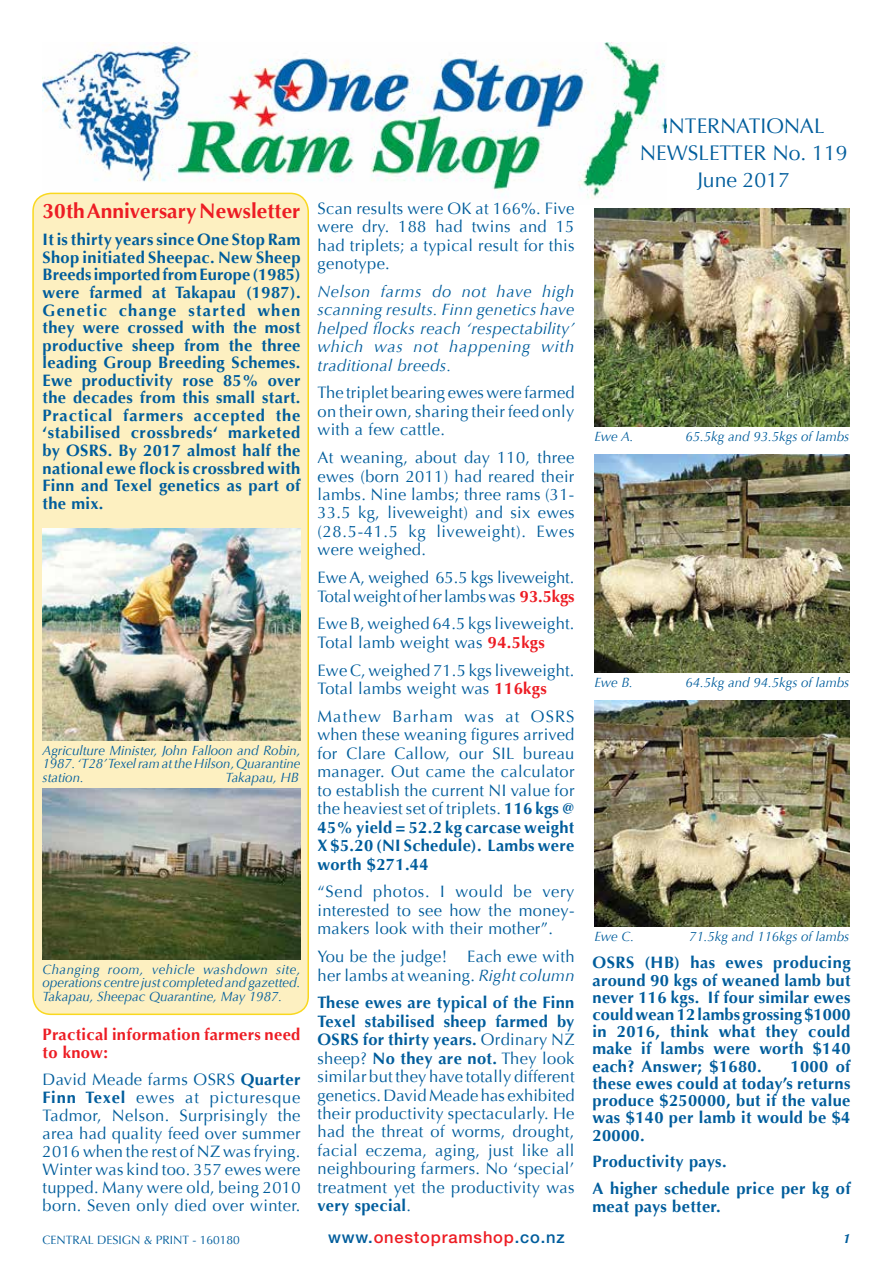
<style>
.page{position:relative;width:893px;height:1263px;background:#fff}
.page>*{position:absolute;margin:0;border:0;box-sizing:border-box;transform-origin:0 0}
.t1{font:21.15px/27.2px "Optima";color:#005d9c;text-align:center}
.t2{font:700 21px "Optima";letter-spacing:.005em;color:#ed1d24}
.t3{font:16.5px/18.5px "Optima";letter-spacing:.02em;color:#005d9c;text-align:justify}
.t4{font:700 16.5px/17.5px "Optima";letter-spacing:.02em;color:#005d9c;text-align:justify}
.t5{font:italic 16.5px/18.5px "Optima";letter-spacing:.02em;color:#005d9c;text-align:justify}
.t6{font:16.5px/18.5px "Optima";letter-spacing:-.005em;color:#005d9c}
.t7{font:700 16.5px/18px "Optima";letter-spacing:.02em;color:#ed1d24}
.t8{font:500 16.5px "Helvetica Neue LT Std";letter-spacing:.05em;color:#ed1d24}
.t9{font:italic 13.5px/13.5px "Optima";color:#005d9c;text-align:justify}
.t10{font:italic 700 13.5px "Optima";color:#005d9c}
.t11{font:12px "Optima";color:#005d9c}
.s1{font-weight:700}
.s2{font-weight:700;color:#ed1d24}
.s3{font-style:italic}
.s4{color:#005d9c}
</style>
<div class="page">
<img style="left:43px;top:43px;width:623px;height:161px">
<div style="left:33px;top:193px;width:275px;height:821px;background:#fdf0c1;border-radius:18px"></div>
<div style="left:32px;top:193px;width:277px;height:822px;border:2px solid #f9d81f;border-radius:18px"></div>
<img style="left:594px;top:701px;width:255px;height:225px">
<img style="left:43px;top:528px;width:257px;height:213px">
<img style="left:594px;top:208px;width:255px;height:218px">
<img style="left:43px;top:788px;width:257px;height:172px">
<img style="left:594px;top:455px;width:255px;height:217px">
<p class="t2" style="left:43px;top:198px;width:259px">30th Anniversary Newsletter</p>
<p class="t4" style="left:43px;top:231px;width:260px">It is thirty years since One Stop Ram Shop initiated Sheepac. New Sheep Breeds imported from Europe (1985) were farmed at Takapau (1987).<br>Genetic change started when they were crossed with the most productive sheep from the three leading Group Breeding Schemes.<br>Ewe productivity rose 85% over the decades from this small start.<br>Practical farmers accepted the ‘stabilised crossbreds‘ marketed by OSRS. By 2017 almost half the national ewe flock is crossbred with Finn and Texel genetics as part of the mix.</p>
<p class="t9" style="left:43px;top:743px;width:259px">Agriculture Minister, John Falloon and Robin, 1987. ‘T28’ Texel ram at the Hilson, Quarantine station.</p>
<p class="t9" style="left:226px;top:770px;width:75px">Takapau, HB</p>
<p class="t9" style="left:43px;top:962px;width:260px">Changing room, vehicle washdown site, operations centre just completed and gazetted.<br>Takapau, Sheepac Quarantine, May 1987.</p>
<p class="t7" style="left:43px;top:1025px;width:259px">Practical information farmers need to know:</p>
<p class="t3" style="left:43px;top:1071px;width:260px;line-height:18px">David Meade farms OSRS <span class="s1">Quarter Finn Texel</span> ewes at picturesque Tadmor, Nelson. Surprisingly the area had quality feed over summer 2016 when the rest of NZ was frying.<br>Winter was kind too. 357 ewes were tupped. Many were old, being 2010 born. Seven only died over winter.</p>
<p class="t11" style="left:43px;top:1233px;width:199px">CENTRAL DESIGN &amp; PRINT - 160180</p>
<p class="t3" style="left:317px;top:199px;width:258px">Scan results were OK at 166%. Five were dry. 188 had twins and 15 had triplets; a typical result for this genotype.</p>
<p class="t5" style="left:317px;top:282px;width:258px">Nelson farms do not have high scanning results. Finn genetics have helped flocks reach ‘respectability’ which was not happening with traditional breeds.</p>
<p class="t3" style="left:317px;top:384px;width:259px">The triplet bearing ewes were farmed on their own, sharing their feed only with a few cattle.</p>
<p class="t3" style="left:317px;top:448px;width:258px">At weaning, about day 110, three ewes (born 2011) had reared their lambs. Nine lambs; three rams (31- 33.5 kg, liveweight) and six ewes (28.5-41.5 kg liveweight). Ewes were weighed.</p>
<p class="t6" style="left:317px;top:569px;width:259px">Ewe A, weighed 65.5 kgs liveweight.<br>Total weight of her lambs was <span class="s2">93.5kgs</span></p>
<p class="t3" style="left:317px;top:615px;width:259px">Ewe B, weighed 64.5 kgs liveweight.<br>Total lamb weight was <span class="s2">94.5kgs</span></p>
<p class="t3" style="left:317px;top:661px;width:258px">Ewe C, weighed 71.5 kgs liveweight.<br>Total lambs weight was <span class="s2">116kgs</span></p>
<p class="t3" style="left:317px;top:707px;width:258px">Mathew Barham was at OSRS when these weaning figures arrived for Clare Callow, our SIL bureau manager. Out came the calculator to establish the current NI value for the heaviest set of triplets. <span class="s1">116 kgs @ 45% yield = 52.2 kg carcase weight X $5.20 (NI Schedule). Lambs were worth $271.44</span></p>
<p class="t3" style="left:317px;top:883px;width:259px">“Send photos. I would be very interested to see how the money&shy;makers look with their mother”.</p>
<p class="t3" style="left:317px;top:947px;width:258px">You be the judge! Each ewe with her lambs at weaning. <span class="s3">Right column</span></p>
<p class="t3" style="left:317px;top:994px;width:259px"><span class="s1">These ewes are typical of the Finn Texel stabilised sheep farmed by OSRS for thirty years.</span> Ordinary NZ sheep? <span class="s1">No they are not.</span> They look similar but they have totally different genetics. David Meade has exhibited their productivity spectacularly. He had the threat of worms, drought, facial eczema, aging, just like all neighbouring farmers. No ‘special’ treatment yet the productivity was <span class="s1">very special</span>.</p>
<p class="t1" style="left:640px;top:112px;width:209px">INTERNATIONAL<br>NEWSLETTER No. 119<br>June 2017</p>
<p class="t9" style="left:594px;top:430px;width:41px">Ewe A.</p>
<p class="t9" style="left:685px;top:430px;width:165px">65.5kg and 93.5kgs of lambs</p>
<p class="t9" style="left:594px;top:676px;width:40px">Ewe B.</p>
<p class="t9" style="left:685px;top:676px;width:165px">64.5kg and 94.5kgs of lambs</p>
<p class="t9" style="left:594px;top:930px;width:41px">Ewe C.</p>
<p class="t9" style="left:689px;top:930px;width:162px">71.5kg and 116kgs of lambs</p>
<p class="t4" style="left:592px;top:954px;width:260px">OSRS (HB) has ewes producing around 90 kgs of weaned lamb but never 116 kgs. If four similar ewes could wean 12 lambs grossing $1000 in 2016, think what they could make if lambs were worth $140 each? Answer; $1680.</p>
<p class="t4" style="left:592px;top:1058px;width:259px;text-indent:198px">1000 of these ewes could at today’s returns produce $250000, but if the value was $140 per lamb it would be $4<br>20000.</p>
<p class="t4" style="left:592px;top:1148px;width:260px;line-height:26.5px">Productivity pays.<br>A higher schedule price per kg of</p>
<p class="t4" style="left:592px;top:1198px;width:130px">meat pays better.</p>
<p class="t8" style="left:328px;top:1227px;width:238px"><span class="s4">www.</span>onestopramshop<span class="s4">.co.nz</span></p>
<p class="t10" style="left:843px;top:1231px;width:9px">1</p>
</div>
